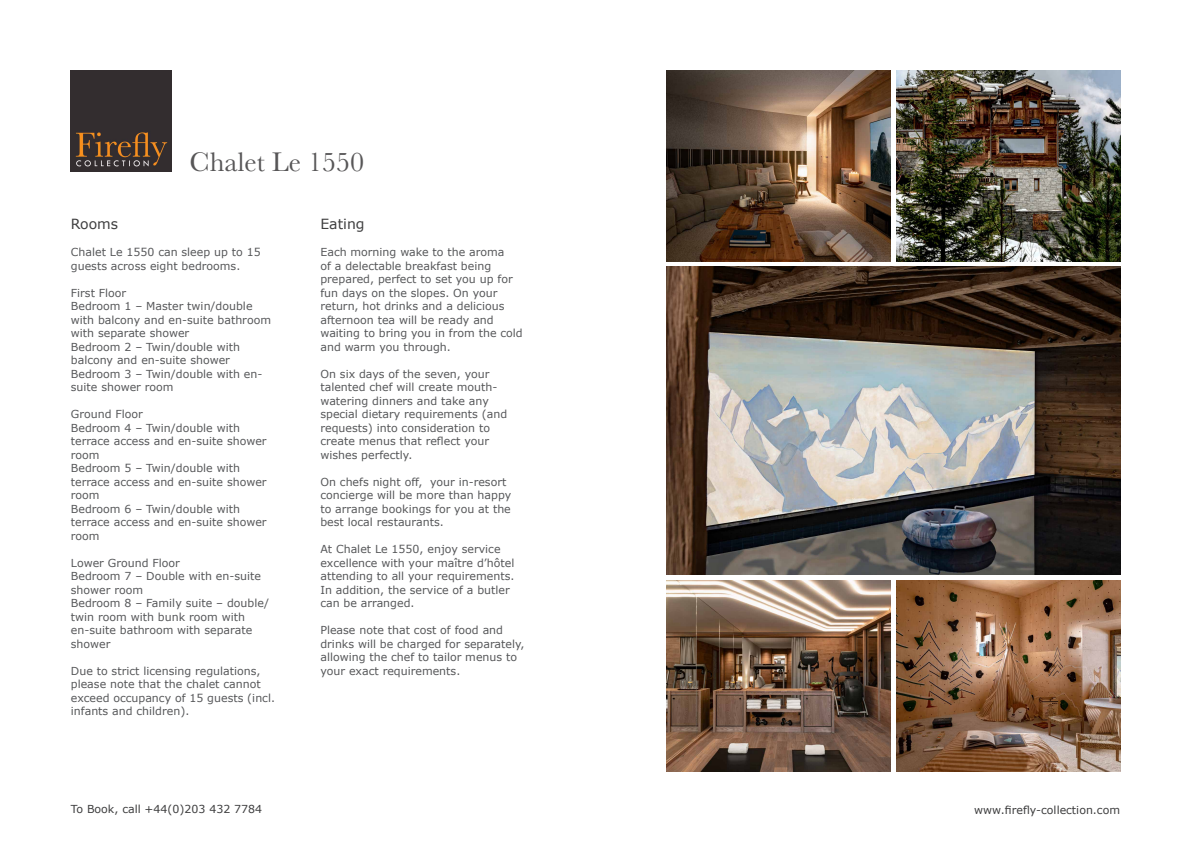
<style>
.page{position:relative;width:1191px;height:842px;background:#fff}
.page>*{position:absolute;margin:0;border:0;box-sizing:border-box;transform-origin:0 0}
.t1{font:28px "Baskerville";color:#575657}
.t2{font:14px "Verdana";color:#3e3e3f}
.t3{font:11px/13.5px "Verdana";color:#57585a}
.t4{font:11px "Verdana";color:#3e3e3f}
</style>
<div class="page">
<img style="left:71px;top:71px;width:101px;height:101px">
<img style="left:666px;top:267px;width:454px;height:308px">
<img style="left:896px;top:581px;width:224px;height:190px">
<img style="left:666px;top:581px;width:224px;height:190px">
<img style="left:666px;top:71px;width:224px;height:190px">
<img style="left:896px;top:71px;width:224px;height:190px">
<p class="t1" style="left:190px;top:145px;width:176px">Chalet Le 1550</p>
<p class="t2" style="left:71px;top:215px;width:49px">Rooms</p>
<p class="t3" style="left:71px;top:245px;width:191px">Chalet Le 1550 can sleep up to 15 guests across eight bedrooms.</p>
<p class="t3" style="left:71px;top:286px;width:57px">First Floor</p>
<p class="t3" style="left:71px;top:299px;width:202px">Bedroom 1 – Master twin/double with balcony and en-suite bathroom with separate shower</p>
<p class="t3" style="left:71px;top:340px;width:171px">Bedroom 2 – Twin/double with balcony and en-suite shower</p>
<p class="t3" style="left:71px;top:367px;width:193px">Bedroom 3 – Twin/double with en&shy;suite shower room</p>
<p class="t3" style="left:71px;top:407px;width:73px">Ground Floor</p>
<p class="t3" style="left:71px;top:421px;width:197px">Bedroom 4 – Twin/double with terrace access and en-suite shower room</p>
<p class="t3" style="left:71px;top:461px;width:197px">Bedroom 5 – Twin/double with terrace access and en-suite shower room</p>
<p class="t3" style="left:71px;top:502px;width:197px">Bedroom 6 – Twin/double with terrace access and en-suite shower room</p>
<p class="t3" style="left:71px;top:556px;width:110px">Lower Ground Floor</p>
<p class="t3" style="left:71px;top:569px;width:192px">Bedroom 7 – Double with en-suite shower room</p>
<p class="t3" style="left:71px;top:596px;width:200px">Bedroom 8 – Family suite – double/ twin room with bunk room with en-suite bathroom with separate shower</p>
<p class="t3" style="left:71px;top:664px;width:206px">Due to strict licensing regulations, please note that the chalet cannot exceed occupancy of 15 guests (incl. infants and children).</p>
<p class="t4" style="left:71px;top:802px;width:193px">To Book, call +44(0)203 432 7784</p>
<p class="t2" style="left:320px;top:215px;width:46px">Eating</p>
<p class="t3" style="left:320px;top:245px;width:204px">Each morning wake to the aroma<br>of a delectable breakfast being prepared, perfect to set you up for fun days on the slopes. On your return, hot drinks and a delicious afternoon tea will be ready and waiting to bring you in from the cold and warm you through.</p>
<p class="t3" style="left:320px;top:367px;width:188px">On six days of the seven, your talented chef will create mouth&shy;watering dinners and take any special dietary requirements (and requests) into consideration to create menus that reflect your wishes perfectly.</p>
<p class="t3" style="left:320px;top:475px;width:192px">On chefs night off, your in-resort concierge will be more than happy to arrange bookings for you at the best local restaurants.</p>
<p class="t3" style="left:320px;top:542px;width:195px">At Chalet Le 1550, enjoy service excellence with your maître d’hôtel attending to all your requirements.<br>In addition, the service of a butler can be arranged.</p>
<p class="t3" style="left:320px;top:623px;width:206px">Please note that cost of food and drinks will be charged for separately, allowing the chef to tailor menus to your exact requirements.</p>
<p class="t4" style="left:974px;top:803px;width:147px">www.firefly-collection.com</p>
</div>
